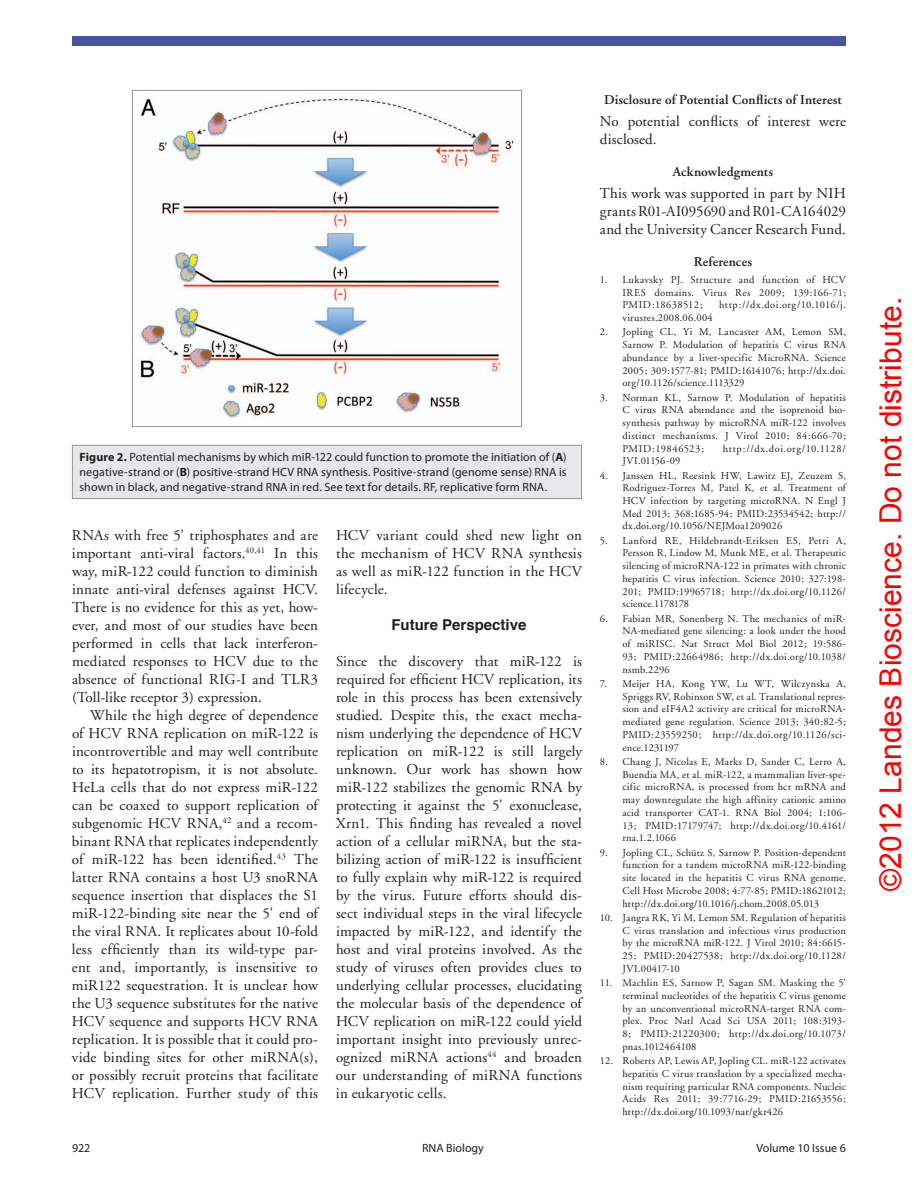
<style>
.page{position:relative;width:918px;height:1188px;background:#fff}
.page>*{position:absolute;margin:0;border:0;box-sizing:border-box;transform-origin:0 0}
.t1{font:30.15px "Arial";color:#f00}
.t2{font:15px/18px "Adobe Garamond";letter-spacing:.01em;color:#231f20;text-align:justify}
.t3{font:700 15px "Helvetica";color:#231f20}
.t4{font:600 13.5px "Adobe Garamond";letter-spacing:.01em;color:#231f20}
.t5{font:12px/15px "Myriad Pro";letter-spacing:.005em;color:#231f20;text-align:justify}
.t6{font:10.5px/12.8px "Adobe Garamond";letter-spacing:.02em;color:#231f20;text-align:justify}
.t7{font:10.5px "Adobe Garamond";letter-spacing:.04em;color:#231f20}
.t8{font:10.5px "Adobe Garamond";letter-spacing:.05em;color:#231f20}
.s1{font-weight:700}
</style>
<div class="page">
<div style="left:72px;top:36px;width:774px;height:10px;background:#4455a4"></div>
<div style="left:72px;top:445px;width:510px;height:54px;background:#e6e7e9"></div>
<div style="left:72px;top:445px;width:510px;height:54px;border:1px solid #939598"></div>
<img style="left:140px;top:96px;width:375px;height:323px">
<div style="left:132px;top:90px;width:390px;height:337px;border:1px solid #939598"></div>
<p class="t5" style="left:80px;top:450px;width:489px"><span class="s1">Figure 2.</span> Potential mechanisms by which miR-122 could function to promote the initiation of (<span class="s1">A</span>) negative-strand or (<span class="s1">B</span>) positive-strand HCV RNA synthesis. Positive-strand (genome sense) RNA is shown in black, and negative-strand RNA in red. See text for details. RF, replicative form RNA.</p>
<p class="t2" style="left:72px;top:527px;width:248px">RNAs with free 5' triphosphates and are important anti-viral factors.<sup>40,41</sup> In this way, miR-122 could function to diminish innate anti-viral defenses against HCV.<br>There is no evidence for this as yet, how&shy;ever, and most of our studies have been performed in cells that lack interferon&shy;mediated responses to HCV due to the absence of functional RIG-I and TLR3 (Toll-like receptor 3) expression.</p>
<p class="t2" style="left:72px;top:707px;width:248px;text-indent:18px">While the high degree of dependence of HCV RNA replication on miR-122 is incontrovertible and may well contribute to its hepatotropism, it is not absolute.<br>HeLa cells that do not express miR-122 can be coaxed to support replication of subgenomic HCV RNA,<sup>42</sup> and a recom&shy;binant RNA that replicates independently of miR-122 has been identified.<sup>43</sup> The latter RNA contains a host U3 snoRNA sequence insertion that displaces the S1 miR-122-binding site near the 5' end of the viral RNA. It replicates about 10-fold less efficiently than its wild-type par&shy;ent and, importantly, is insensitive to miR122 sequestration. It is unclear how the U3 sequence substitutes for the native HCV sequence and supports HCV RNA replication. It is possible that it could pro&shy;vide binding sites for other miRNA(s), or possibly recruit proteins that facilitate HCV replication. Further study of this</p>
<h2 class="t2" style="left:336px;top:527px;width:247px">HCV variant could shed new light on the mechanism of HCV RNA synthesis as well as miR-122 function in the HCV lifecycle.</h2>
<h2 class="t3" style="left:391px;top:615px;width:137px">Future Perspective</h2>
<p class="t2" style="left:336px;top:653px;width:248px">Since the discovery that miR-122 is required for efficient HCV replication, its role in this process has been extensively studied. Despite this, the exact mecha&shy;nism underlying the dependence of HCV replication on miR-122 is still largely unknown. Our work has shown how miR-122 stabilizes the genomic RNA by protecting it against the 5' exonuclease, Xrn1. This finding has revealed a novel action of a cellular miRNA, but the sta&shy;bilizing action of miR-122 is insufficient to fully explain why miR-122 is required by the virus. Future efforts should dis&shy;sect individual steps in the viral lifecycle impacted by miR-122, and identify the host and viral proteins involved. As the study of viruses often provides clues to underlying cellular processes, elucidating the molecular basis of the dependence of HCV replication on miR-122 could yield important insight into previously unrec&shy;ognized miRNA actions<sup>44</sup> and broaden our understanding of miRNA functions in eukaryotic cells.</p>
<p class="t4" style="left:604px;top:92px;width:239px">Disclosure of Potential Conflicts of Interest</p>
<h2 class="t2" style="left:600px;top:113px;width:247px">No potential conflicts of interest were disclosed.</h2>
<p class="t4" style="left:673px;top:164px;width:102px">Acknowledgments</p>
<h2 class="t2" style="left:600px;top:185px;width:247px">This work was supported in part by NIH grants R01-AI095690 and R01-CA164029 and the University Cancer Research Fund.</h2>
<p class="t4" style="left:694px;top:254px;width:60px">References</p>
<p class="t6" style="left:623px;top:273px;width:225px;text-indent:-23px">1. Lukavsky PJ. Structure and function of HCV IRES domains. Virus Res 2009; 139:166-71; PMID:18638512;</p>
<p class="t7" style="left:719px;top:299px;width:128px">http://dx.doi.org/10.1016/j.</p>
<p class="t6" style="left:623px;top:312px;width:92px">virusres.2008.06.004</p>
<p class="t6" style="left:623px;top:326px;width:225px;text-indent:-23px">2. Jopling CL, Yi M, Lancaster AM, Lemon SM, Sarnow P. Modulation of hepatitis C virus RNA abundance by a liver-specific MicroRNA. Science 2005; 309:1577-81; PMID:16141076; http://dx.doi. org/10.1126/science.1113329</p>
<p class="t6" style="left:623px;top:391px;width:225px;text-indent:-23px">3. Norman KL, Sarnow P. Modulation of hepatitis C virus RNA abundance and the isoprenoid bio&shy;synthesis pathway by microRNA miR-122 involves distinct mechanisms. J Virol 2010; 84:666-70; PMID:19846523;</p>
<p class="t8" style="left:723px;top:443px;width:125px">http://dx.doi.org/10.1128/</p>
<p class="t6" style="left:623px;top:455px;width:60px">JVI.01156-09</p>
<p class="t6" style="left:623px;top:469px;width:225px;text-indent:-23px">4. Janssen HL, Reesink HW, Lawitz EJ, Zeuzem S, Rodriguez-Torres M, Patel K, et al. Treatment of HCV infection by targeting microRNA. N Engl J Med 2013; 368:1685-94; PMID:23534542; http:// dx.doi.org/10.1056/NEJMoa1209026</p>
<p class="t6" style="left:623px;top:534px;width:225px;text-indent:-23px">5. Lanford RE, Hildebrandt-Eriksen ES, Petri A, Persson R, Lindow M, Munk ME, et al. Therapeutic silencing of microRNA-122 in primates with chronic hepatitis C virus infection. Science 2010; 327:198- 201; PMID:19965718; http://dx.doi.org/10.1126/ science.1178178</p>
<p class="t6" style="left:623px;top:612px;width:225px;text-indent:-23px">6. Fabian MR, Sonenberg N. The mechanics of miR-NA-mediated gene silencing: a look under the hood of miRISC. Nat Struct Mol Biol 2012; 19:586- 93; PMID:22664986; http://dx.doi.org/10.1038/ nsmb.2296</p>
<p class="t6" style="left:622px;top:678px;width:225px;text-indent:-22px">7. Meijer HA, Kong YW, Lu WT, Wilczynska A, Spriggs RV, Robinson SW, et al. Translational repres&shy;sion and eIF4A2 activity are critical for microRNA&shy;mediated gene regulation. Science 2013; 340:82-5; PMID:23559250; http://dx.doi.org/10.1126/sci&shy;ence.1231197</p>
<p class="t6" style="left:622px;top:756px;width:225px;text-indent:-23px">8. Chang J, Nicolas E, Marks D, Sander C, Lerro A, Buendia MA, et al. miR-122, a mammalian liver-spe&shy;cific microRNA, is processed from hcr mRNA and may downregulate the high affinity cationic amino acid transporter CAT-1. RNA Biol 2004; 1:106- 13; PMID:17179747; http://dx.doi.org/10.4161/ rna.1.2.1066</p>
<p class="t6" style="left:622px;top:846px;width:225px;text-indent:-23px">9. Jopling CL, Schütz S, Sarnow P. Position-dependent function for a tandem microRNA miR-122-binding site located in the hepatitis C virus RNA genome.<br>Cell Host Microbe 2008; 4:77-85; PMID:18621012; http://dx.doi.org/10.1016/j.chom.2008.05.013</p>
<p class="t6" style="left:622px;top:911px;width:225px;text-indent:-23px">10. Jangra RK, Yi M, Lemon SM. Regulation of hepatitis C virus translation and infectious virus production by the microRNA miR-122. J Virol 2010; 84:6615- 25; PMID:20427538; http://dx.doi.org/10.1128/ JVI.00417-10</p>
<p class="t6" style="left:622px;top:977px;width:225px;text-indent:-23px">11. Machlin ES, Sarnow P, Sagan SM. Masking the 5' terminal nucleotides of the hepatitis C virus genome by an unconventional microRNA-target RNA com&shy;plex. Proc Natl Acad Sci USA 2011; 108:3193- 8; PMID:21220300; http://dx.doi.org/10.1073/ pnas.1012464108</p>
<p class="t6" style="left:622px;top:1055px;width:225px;text-indent:-23px">12. Roberts AP, Lewis AP, Jopling CL. miR-122 activates hepatitis C virus translation by a specialized mecha&shy;nism requiring particular RNA components. Nucleic Acids Res 2011; 39:7716-29; PMID:21653556; http://dx.doi.org/10.1093/nar/gkr426</p>
<p class="t5" style="left:72px;top:1141px;width:20px">922</p>
<p class="t5" style="left:422px;top:1141px;width:63px">RNA Biology</p>
<p class="t5" style="left:757px;top:1141px;width:91px">Volume 10 Issue 6</p>
<h1 class="t1" style="left:871px;top:891px;width:595px;rotate:-90deg">©2012 Landes Bioscience. Do not distribute.</h1>
</div>
